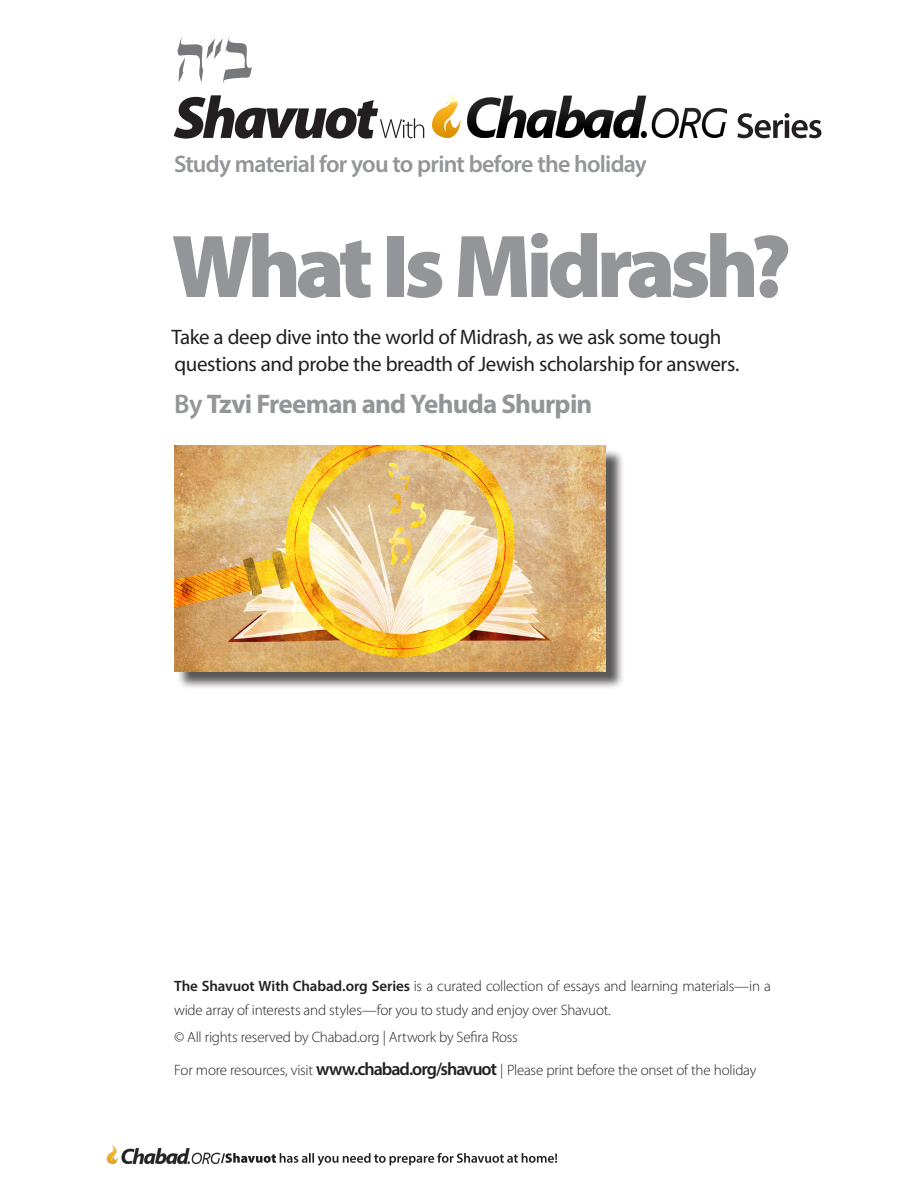
<style>
.page{position:relative;width:918px;height:1188px;background:#fff}
.page>*{position:absolute;margin:0;border:0;box-sizing:border-box;transform-origin:0 0}
.Heads{font:900 90px "Myriad Pro";letter-spacing:-.06em;color:#939598}
._1_Shabbos_Text_Firs{font:500 72.3px "MF Herzel";color:#76787b}
.Heads-2{font:700 27px "Myriad Pro";letter-spacing:-.03em;color:#939598}
.Heads-3{font:600 24px "Myriad Pro";letter-spacing:-.03em;color:#939598}
.Heads-4{font:21px/27px "Myriad Pro";letter-spacing:-.02em;color:#231f20}
._1_Shabbos_Text_Firs-2{font:300 15px/24px "Myriad Pro";letter-spacing:-.015em;color:#231f20}
.s1{font-weight:600}
.s2{font-weight:600;font-size:18px}
</style>
<div class="page">
<img style="left:106px;top:1145px;width:115px;height:20px">
<svg style="left:221px;top:1153px;width:336px;height:13px"></svg>
<svg style="left:174px;top:95px;width:647px;height:44px"></svg>
<img style="left:432px;top:96px;width:294px;height:41px">
<div style="left:176px;top:448px;width:448px;height:242px;background:#231f20;opacity:.75"></div>
<img style="left:174px;top:446px;width:432px;height:225px">
<p class="_1_Shabbos_Text_Firs" style="left:175px;top:13px;width:80px">ב"ה</p>
<p class="Heads-3" style="left:174px;top:149px;width:474px">Study material for you to print before the holiday</p>
<p class="Heads" style="left:172px;top:207px;width:621px">What Is Midrash?</p>
<p class="Heads-4" style="left:172px;top:323px;width:570px">Take a deep dive into the world of Midrash, as we ask some tough questions and probe the breadth of Jewish scholarship for answers.</p>
<p class="Heads-2" style="left:174px;top:386px;width:420px"><span class="s1">By</span> Tzvi Freeman and Yehuda Shurpin</p>
<p class="_1_Shabbos_Text_Firs-2" style="left:174px;top:974px;width:599px"><span class="s1">The Shavuot With Chabad.org Series</span> is a curated collection of essays and learning materials—in a wide array of interests and styles—for you to study and enjoy over Shavuot.</p>
<p class="_1_Shabbos_Text_Firs-2" style="left:174px;top:1025px;width:345px">© All rights reserved by Chabad.org | Artwork by Sefira Ross</p>
<p class="_1_Shabbos_Text_Firs-2" style="left:174px;top:1058px;width:584px">For more resources, visit <span class="s2">www.chabad.org/shavuot</span> | Please print before the onset of the holiday</p>
</div>
